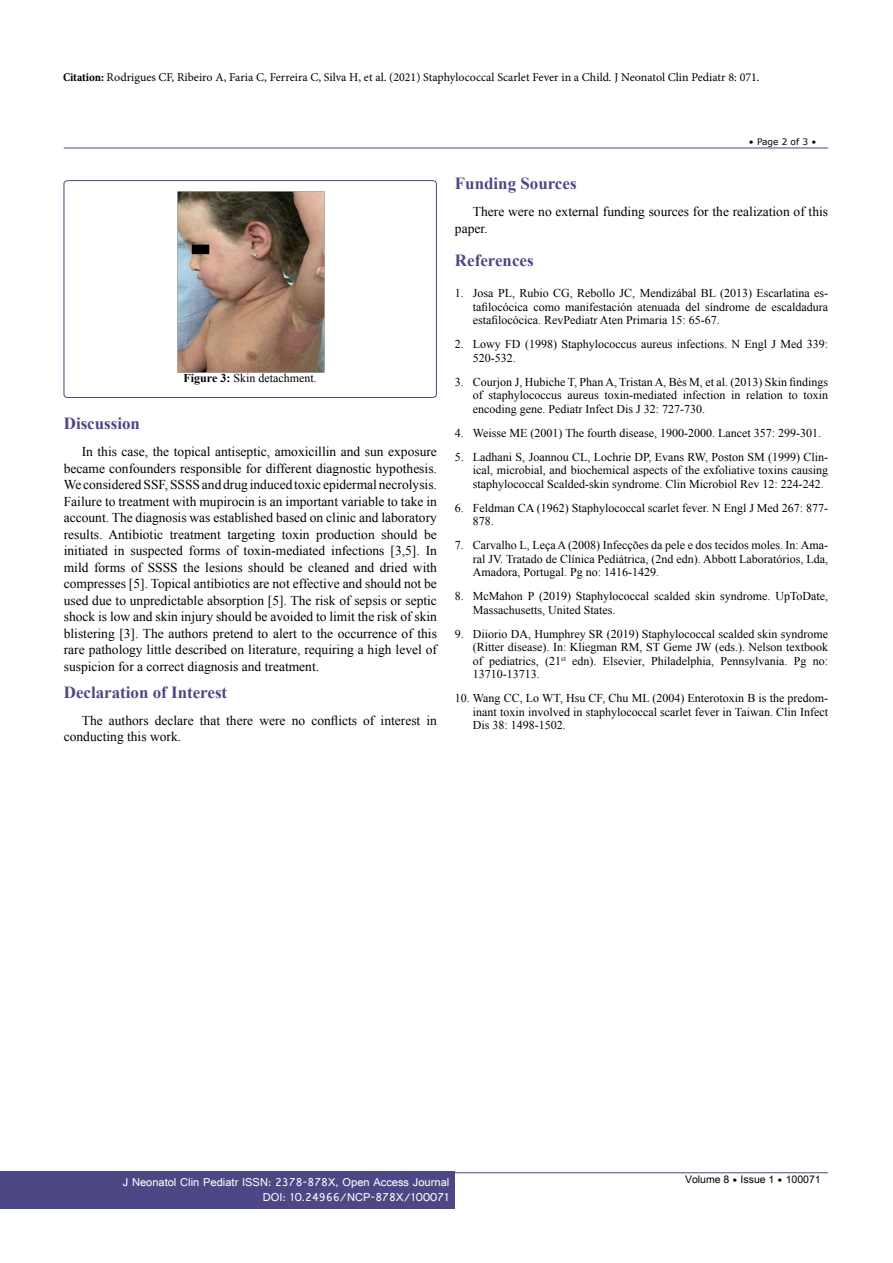
<style>
.page{position:relative;width:893px;height:1263px;background:#fff}
.page>*{position:absolute;margin:0;border:0;box-sizing:border-box;transform-origin:0 0}
.t1{font:700 16.95px "Times New Roman";color:#4d4785}
.t2{font:13.5px/16.5px "Times New Roman";color:#000}
.t3{font:12px/13.5px "Times New Roman";color:#000;text-align:justify}
.t4{font:12px "Minion Pro";color:#000}
.t5{font:12px/14.2px "Gautami";color:#fff;text-align:right}
.t6{font:10.5px "Arial Unicode MS";color:#000}
.t7{font:9px "MS Reference Sans Serif";color:#000}
.s1{font-weight:700;font-stretch:condensed}
.s2{font-weight:700}
.s3{font-family:"MS Reference Sans Serif";font-size:9px}
</style>
<div class="page">
<hr style="left:64px;top:148px;width:764px;height:1px;background:#4d4785">
<hr style="left:64px;top:1172px;width:764px;height:1px;background:#4d4785">
<div style="left:0;top:1171px;width:455px;height:38px;background:#4d4785"></div>
<svg style="left:64px;top:180px;width:373px;height:218px"></svg>
<img style="left:177px;top:191px;width:147px;height:181px">
<p class="t4" style="left:63px;top:69px;width:698px"><span class="s1">Citation:</span> Rodrigues CF, Ribeiro A, Faria C, Ferreira C, Silva H, et al. (2021) Staphylococcal Scarlet Fever in a Child. J Neonatol Clin Pediatr 8: 071.</p>
<p class="t3" style="left:184px;top:371px;width:135px"><span class="s2">Figure 3:</span> Skin detachment.</p>
<h1 class="t1" style="left:64px;top:412px;width:78px">Discussion</h1>
<p class="t2" style="left:64px;top:443px;width:375px;text-align:justify;text-indent:18px">In this case, the topical antiseptic, amoxicillin and sun exposure became confounders responsible for different diagnostic hypothesis.<br>We considered SSF, SSSS and drug induced toxic epidermal necrolysis.<br>Failure to treatment with mupirocin is an important variable to take in account. The diagnosis was established based on clinic and laboratory results. Antibiotic treatment targeting toxin production should be initiated in suspected forms of toxin-mediated infections [3,5]. In mild forms of SSSS the lesions should be cleaned and dried with compresses [5]. Topical antibiotics are not effective and should not be used due to unpredictable absorption [5]. The risk of sepsis or septic shock is low and skin injury should be avoided to limit the risk of skin blistering [3]. The authors pretend to alert to the occurrence of this rare pathology little described on literature, requiring a high level of suspicion for a correct diagnosis and treatment.</p>
<h1 class="t1" style="left:64px;top:680px;width:165px">Declaration of Interest</h1>
<p class="t2" style="left:64px;top:712px;width:375px;text-indent:18px">The authors declare that there were no conflicts of interest in conducting this work.</p>
<p class="t7" style="left:749px;top:136px;width:69px">• Page 2 of 3 •</p>
<h1 class="t1" style="left:455px;top:172px;width:123px">Funding Sources</h1>
<p class="t2" style="left:455px;top:203px;width:375px;text-indent:18px">There were no external funding sources for the realization of this paper.</p>
<h1 class="t1" style="left:455px;top:248px;width:80px">References</h1>
<p class="t3" style="left:473px;top:286px;width:357px;text-indent:-18px">1. Josa PL, Rubio CG, Rebollo JC, Mendizábal BL (2013) Escarlatina es&shy;tafilocócica como manifestación atenuada del síndrome de escaldadura estafilocócica. RevPediatr Aten Primaria 15: 65-67.</p>
<p class="t3" style="left:473px;top:337px;width:357px;text-indent:-18px">2. Lowy FD (1998) Staphylococcus aureus infections. N Engl J Med 339:<br>520-532.</p>
<p class="t3" style="left:473px;top:375px;width:357px;text-indent:-18px">3. Courjon J, Hubiche T, Phan A, Tristan A, Bès M, et al. (2013) Skin findings of staphylococcus aureus toxin-mediated infection in relation to toxin encoding gene. Pediatr Infect Dis J 32: 727-730.</p>
<p class="t3" style="left:455px;top:426px;width:368px">4. Weisse ME (2001) The fourth disease, 1900-2000. Lancet 357: 299-301.</p>
<p class="t3" style="left:473px;top:450px;width:357px;text-indent:-18px">5. Ladhani S, Joannou CL, Lochrie DP, Evans RW, Poston SM (1999) Clin&shy;ical, microbial, and biochemical aspects of the exfoliative toxins causing staphylococcal Scalded-skin syndrome. Clin Microbiol Rev 12: 224-242.</p>
<p class="t3" style="left:473px;top:501px;width:357px;text-indent:-18px">6. Feldman CA (1962) Staphylococcal scarlet fever. N Engl J Med 267: 877-<br>878.</p>
<p class="t3" style="left:473px;top:538px;width:357px;text-indent:-18px">7. Carvalho L, Leça A (2008) Infecções da pele e dos tecidos moles. In: Ama&shy;ral JV. Tratado de Clínica Pediátrica, (2nd edn). Abbott Laboratórios, Lda, Amadora, Portugal. Pg no: 1416-1429.</p>
<p class="t3" style="left:473px;top:589px;width:357px;text-indent:-18px">8. McMahon P (2019) Staphylococcal scalded skin syndrome. UpToDate,<br>Massachusetts, United States.</p>
<p class="t3" style="left:473px;top:627px;width:357px;text-indent:-18px">9. Diiorio DA, Humphrey SR (2019) Staphylococcal scalded skin syndrome (Ritter disease). In: Kliegman RM, ST Geme JW (eds.). Nelson textbook of pediatrics, (21<sup>st</sup> edn). Elsevier, Philadelphia, Pennsylvania. Pg no:<br>13710-13713.</p>
<p class="t3" style="left:473px;top:691px;width:357px;text-indent:-18px">10. Wang CC, Lo WT, Hsu CF, Chu ML (2004) Enterotoxin B is the predom&shy;inant toxin involved in staphylococcal scarlet fever in Taiwan. Clin Infect Dis 38: 1498-1502.</p>
<p class="t5" style="left:123px;top:1175px;width:328px">J Neonatol Clin Pediatr ISSN: 2378-878X, Open Access Journal<br>DOI: 10.24966/NCP-878X/100071</p>
<p class="t6" style="left:685px;top:1172px;width:137px">Volume 8 <span class="s3">•</span> Issue 1 <span class="s3">•</span> 100071</p>
</div>
